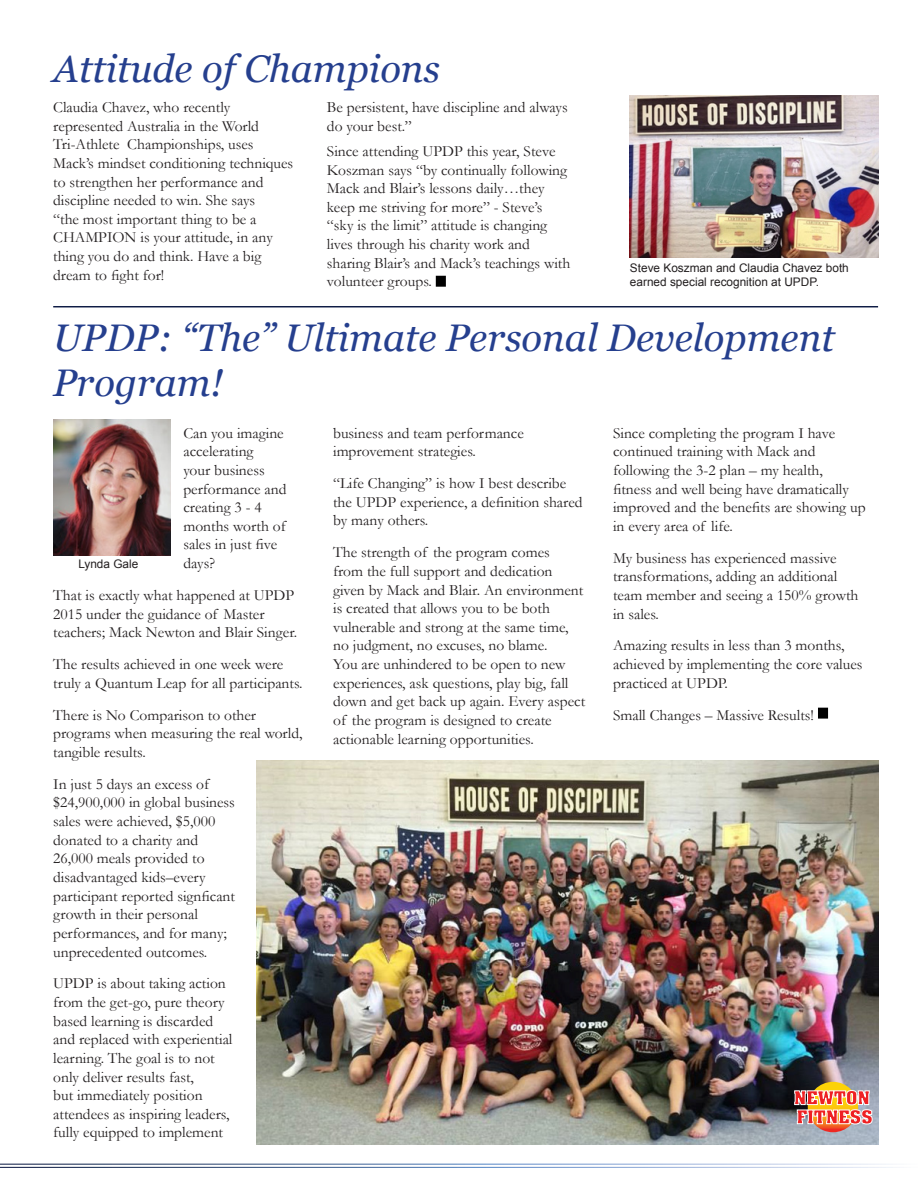
<style>
.page{position:relative;width:918px;height:1188px;background:#fff}
.page>*{position:absolute;margin:0;border:0;box-sizing:border-box;transform-origin:0 0}
.t1{font:italic 38.4px/45.8px "Georgia";color:#253f8e}
.t2{font:15.45px/18.6px "Garamond";color:#231f20}
.t3{font:11.85px/14.2px "Arial";color:#231f20}
</style>
<div class="page">
<img style="left:256px;top:760px;width:622px;height:384px">
<svg style="left:808px;top:1082px;width:50px;height:50px"></svg>
<svg style="left:794px;top:1090px;width:79px;height:34px;background:#e58b72"></svg>
<div style="left:819px;top:709px;width:8px;height:8px;background:#000"></div>
<div style="left:818px;top:708px;width:10px;height:11px;border:3px solid #000"></div>
<img style="left:54px;top:419px;width:117px;height:136px">
<div style="left:437px;top:277px;width:7px;height:8px;background:#000"></div>
<div style="left:436px;top:276px;width:10px;height:11px;border:3px solid #000"></div>
<img style="left:629px;top:96px;width:249px;height:161px">
<hr style="left:53px;top:306px;width:825px;height:1px;background:#0f1c45">
<p class="t1" style="left:53px;top:46px;width:388px">Attitude of Champions</p>
<p class="t2" style="left:53px;top:97px;width:242px">Claudia Chavez, who recently represented Australia in the World<br>Tri-Athlete Championships, uses<br>Mack’s mindset conditioning techniques to strengthen her performance and discipline needed to win. She says<br>“the most important thing to be a<br>CHAMPION is your attitude, in any thing you do and think. Have a big dream to fight for!</p>
<p class="t2" style="left:327px;top:97px;width:242px">Be persistent, have discipline and always do your best.”</p>
<p class="t2" style="left:327px;top:141px;width:245px">Since attending UPDP this year, Steve Koszman says “by continually following Mack and Blair’s lessons daily…they keep me striving for more” - Steve’s “sky is the limit” attitude is changing lives through his charity work and sharing Blair’s and Mack’s teachings with volunteer groups.</p>
<p class="t3" style="left:630px;top:261px;width:220px">Steve Koszman and Claudia Chavez both earned special recognition at UPDP.</p>
<p class="t1" style="left:53px;top:315px;width:783px">UPDP: “The” Ultimate Personal Development<br>Program!</p>
<p class="t2" style="left:183px;top:423px;width:105px">Can you imagine accelerating<br>your business performance and creating 3 - 4 months worth of sales in just five days?</p>
<p class="t2" style="left:53px;top:585px;width:246px">That is exactly what happened at UPDP<br>2015 under the guidance of Master teachers; Mack Newton and Blair Singer.</p>
<p class="t2" style="left:53px;top:655px;width:251px">The results achieved in one week were truly a Quantum Leap for all participants.</p>
<p class="t2" style="left:53px;top:705px;width:251px">There is No Comparison to other programs when measuring the real world, tangible results.</p>
<p class="t2" style="left:53px;top:774px;width:183px">In just 5 days an excess of $24,900,000 in global business sales were achieved, $5,000 donated to a charity and<br>26,000 meals provided to disadvantaged kids–every participant reported signficant growth in their personal performances, and for many; unprecedented outcomes.</p>
<p class="t2" style="left:53px;top:974px;width:181px">UPDP is about taking action from the get-go, pure theory based learning is discarded and replaced with experiential learning. The goal is to not only deliver results fast,<br>but immediately position attendees as inspiring leaders, fully equipped to implement</p>
<p class="t2" style="left:333px;top:423px;width:192px">business and team performance improvement strategies.</p>
<p class="t2" style="left:333px;top:474px;width:251px">“Life Changing” is how I best describe the UPDP experience, a definition shared by many others.</p>
<p class="t2" style="left:333px;top:543px;width:254px">The strength of the program comes<br>from the full support and dedication given by Mack and Blair. An environment is created that allows you to be both vulnerable and strong at the same time, no judgment, no excuses, no blame.<br>You are unhindered to be open to new experiences, ask questions, play big, fall down and get back up again. Every aspect of the program is designed to create actionable learning opportunities.</p>
<p class="t2" style="left:613px;top:423px;width:254px">Since completing the program I have continued training with Mack and following the 3-2 plan – my health,<br>fitness and well being have dramatically improved and the benefits are showing up in every area of life.</p>
<p class="t2" style="left:613px;top:548px;width:247px">My business has experienced massive transformations, adding an additional team member and seeing a 150% growth in sales.</p>
<p class="t2" style="left:613px;top:636px;width:251px">Amazing results in less than 3 months, achieved by implementing the core values practiced at UPDP.</p>
<p class="t2" style="left:613px;top:705px;width:202px">Small Changes – Massive Results!</p>
<p class="t3" style="left:78px;top:557px;width:62px">Lynda Gale</p>
</div>
